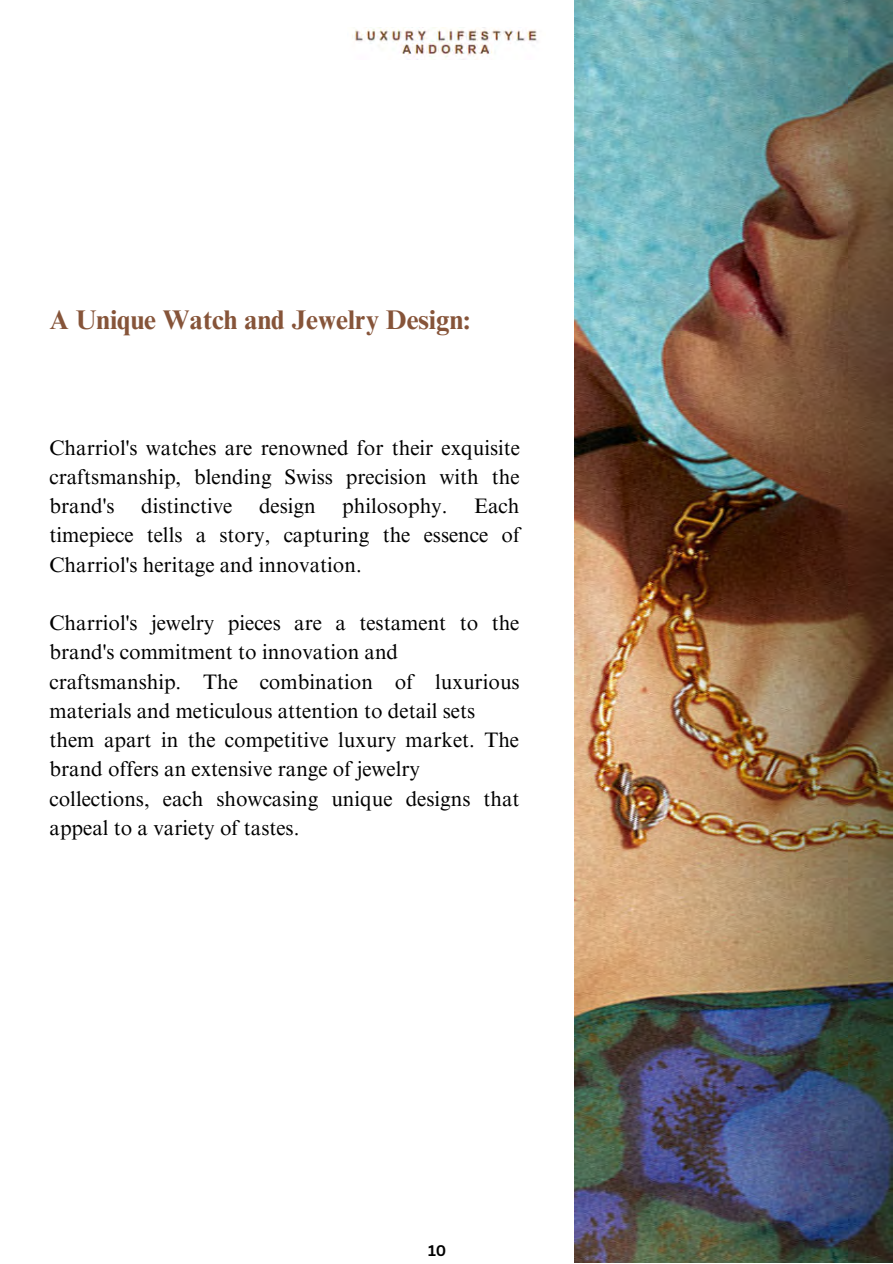
<style>
.page{position:relative;width:893px;height:1264px;background:#fff}
.page>*{position:absolute;margin:0;border:0;box-sizing:border-box;transform-origin:0 0}
.t1{font:700 27px "Times NRMT Pro";color:#865439}
.t2{font:21px/29.2px "Times NRMT Pro";color:#000}
.t3{font:700 15px "Canva Sans";color:#000}
</style>
<div class="page">
<img style="left:352px;top:28px;width:186px;height:31px">
<img style="left:574px;top:0;width:318px;height:1262px">
<p class="t1" style="left:50px;top:309px;width:422px">A Unique Watch and Jewelry Design:</p>
<p class="t2" style="left:50px;top:435px;width:472px;text-align:justify">Charriol's watches are renowned for their exquisite craftsmanship, blending Swiss precision with the brand's</p>
<p class="t2" style="left:141px;top:494px;width:93px">distinctive</p>
<p class="t2" style="left:259px;top:494px;width:58px">design</p>
<p class="t2" style="left:342px;top:494px;width:107px">philosophy.</p>
<p class="t2" style="left:50px;top:494px;width:472px;text-align:justify;text-indent:424px">Each timepiece tells a story, capturing the essence of Charriol's heritage and innovation.</p>
<p class="t2" style="left:50px;top:611px;width:471px">Charriol's jewelry pieces are a testament to the brand's commitment to innovation and</p>
<p class="t2" style="left:50px;top:669px;width:471px">craftsmanship. The combination of luxurious materials and meticulous attention to detail sets</p>
<p class="t2" style="left:50px;top:728px;width:471px">them apart in the competitive luxury market. The brand offers an extensive range of jewelry</p>
<p class="t2" style="left:50px;top:786px;width:471px">collections, each showcasing unique designs that appeal to a variety of tastes.</p>
<p class="t3" style="left:428px;top:1239px;width:20px">10</p>
</div>
